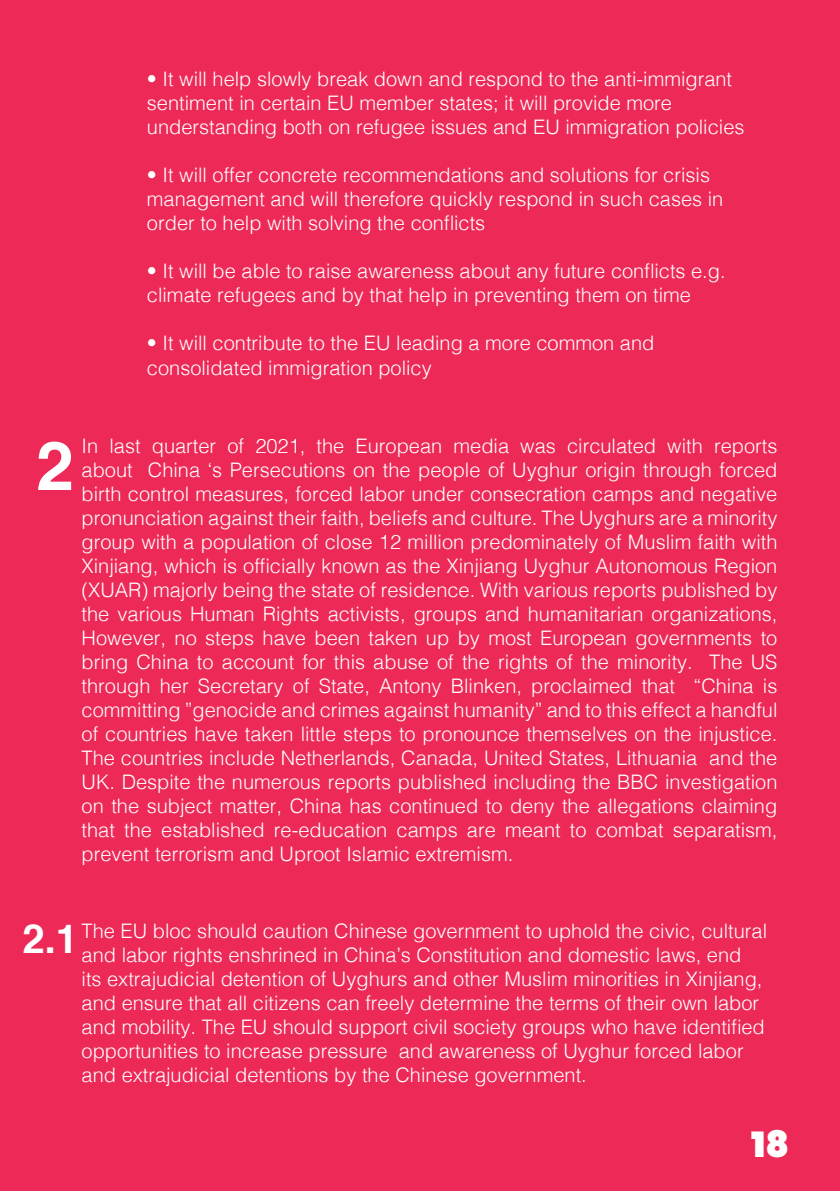
<style>
.page{position:relative;width:840px;height:1191px;background:#fff}
.page>*{position:absolute;margin:0;border:0;box-sizing:border-box;transform-origin:0 0}
.t1{font:700 68px "Helvetica";color:#fff}
.t2{font:700 40px "Helvetica";color:#fff}
.t3{font:900 36px "Poppins";color:#fff}
.t4{font:300 20px/24px "Helvetica";color:#fff}
</style>
<div class="page">
<div style="left:0;top:0;width:839px;height:1191px;background:#ed2957"></div>
<p class="t4" style="left:147px;top:66px;width:598px">• It will help slowly break down and respond to the anti-immigrant sentiment in certain EU member states; it will provide more understanding both on refugee issues and EU immigration policies</p>
<p class="t4" style="left:147px;top:162px;width:577px">• It will offer concrete recommendations and solutions for crisis management and will therefore quickly respond in such cases in order to help with solving the conflicts</p>
<p class="t4" style="left:147px;top:258px;width:580px">• It will be able to raise awareness about any future conflicts e.g. climate refugees and by that help in preventing them on time</p>
<p class="t4" style="left:147px;top:330px;width:508px">• It will contribute to the EU leading a more common and consolidated immigration policy</p>
<p class="t1" style="left:36px;top:411px;width:39px">2</p>
<p class="t4" style="left:82px;top:433px;width:697px;text-align:justify">In last quarter of 2021, the European media was circulated with reports about China ‘s Persecutions on the people of Uyghur origin through forced birth control measures, forced labor under consecration camps and negative pronunciation against their faith, beliefs and culture. The Uyghurs are a minority group with a population of close 12 million predominately of Muslim faith with Xinjiang, which is officially known as the Xinjiang Uyghur Autonomous Region (XUAR) majorly being the state of residence. With various reports published by the various Human Rights activists, groups and humanitarian organizations, However, no steps have been taken up by most European governments to bring China to account for this abuse of the rights of the minority. The US through her Secretary of State, Antony Blinken, proclaimed that “China is committing ”genocide and crimes against humanity” and to this effect a handful of countries have taken little steps to pronounce themselves on the injustice.<br>The countries include Netherlands, Canada, United States, Lithuania and the UK. Despite the numerous reports published including the BBC investigation on the subject matter, China has continued to deny the allegations claiming that the established re-education camps are meant to combat separatism, prevent terrorism and Uproot Islamic extremism.</p>
<p class="t2" style="left:22px;top:907px;width:57px">2.1</p>
<p class="t4" style="left:82px;top:917px;width:686px">The EU bloc should caution Chinese government to uphold the civic, cultural and labor rights enshrined in China’s Constitution and domestic laws, end<br>its extrajudicial detention of Uyghurs and other Muslim minorities in Xinjiang, and ensure that all citizens can freely determine the terms of their own labor and mobility. The EU should support civil society groups who have identified opportunities to increase pressure and awareness of Uyghur forced labor and extrajudicial detentions by the Chinese government.</p>
<p class="t3" style="left:750px;top:1123px;width:40px">18</p>
</div>
